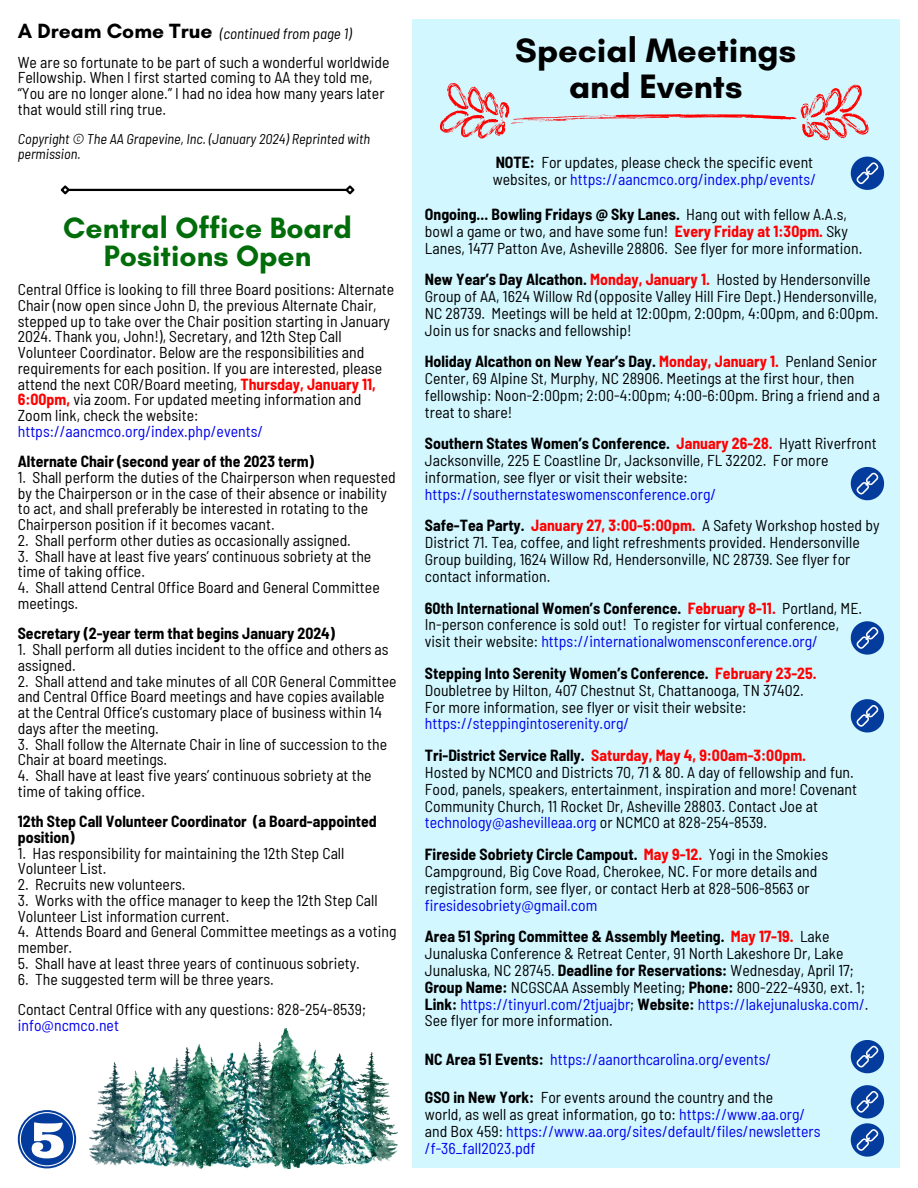
<style>
.page{position:relative;width:918px;height:1188px;background:#fff}
.page>*{position:absolute;margin:0;border:0;box-sizing:border-box;transform-origin:0 0}
.t1{font:700 34.5px/36px "Glacial Indifference";color:#000;text-align:center}
.t2{font:700 30px/28.2px "Glacial Indifference";color:#016d0a;text-align:center}
.t3{font:semi-condensed 15.75px/15.8px "Barlow";color:#000}
.t4{font:semi-condensed 15.75px/16.8px "Barlow";color:#00e}
.t5{font:700 semi-condensed 15.75px/31.5px "Barlow";color:#000}
.t6{font:italic semi-condensed 15px "Barlow";color:#000}
.t7{font:italic semi-condensed 14.25px/14.7px "Barlow";color:#000}
.s1{font-family:"Glacial Indifference";font-weight:700;font-style:normal;font-stretch:normal;font-size:21px}
.s2{font-weight:700;color:#f00}
.s3{font-weight:700}
.s4{color:#00e}
.s5{font-weight:700;color:#000}
.s6{color:#000}
.s7{font-weight:400;color:#00e}
.s8{color:#f00}
.s9{font-weight:400}
</style>
<div class="page">
<div style="left:412px;top:20px;width:487px;height:1148px;background:#d2f7ff"></div>
<svg style="left:440px;top:83px;width:429px;height:57px"></svg>
<svg style="left:18px;top:1110px;width:58px;height:58px"></svg>
<svg style="left:851px;top:157px;width:33px;height:33px"></svg>
<svg style="left:851px;top:467px;width:33px;height:33px"></svg>
<svg style="left:851px;top:621px;width:33px;height:34px"></svg>
<svg style="left:851px;top:1040px;width:33px;height:33px"></svg>
<svg style="left:851px;top:1085px;width:33px;height:72px"></svg>
<svg style="left:851px;top:699px;width:33px;height:33px"></svg>
<img style="left:198px;top:1029px;width:199px;height:139px">
<img style="left:90px;top:1045px;width:192px;height:124px">
<hr style="left:68px;top:189px;width:279px;height:2px;background:#000">
<svg style="left:60px;top:185px;width:12px;height:10px"></svg>
<svg style="left:343px;top:185px;width:12px;height:10px"></svg>
<p class="t6" style="left:18px;top:22px;width:335px"><span class="s1">A Dream Come True</span> (continued from page 1)</p>
<p class="t3" style="left:18px;top:53px;width:373px">We are so fortunate to be part of such a wonderful worldwide Fellowship. When I first started coming to AA they told me, “You are no longer alone.” I had no idea how many years later that would still ring true.</p>
<p class="t7" style="left:18px;top:131px;width:354px">Copyright © The AA Grapevine, Inc. (January 2024) Reprinted with permission.</p>
<h2 class="t2" style="left:63px;top:213px;width:290px">Central Office Board<br>Positions Open</h2>
<p class="t3" style="left:18px;top:280px;width:378px">Central Office is looking to fill three Board positions: Alternate Chair (now open since John D, the previous Alternate Chair, stepped up to take over the Chair position starting in January 2024. Thank you, John!), Secretary, and 12th Step Call Volunteer Coordinator. Below are the responsibilities and requirements for each position. If you are interested, please attend the next COR/Board meeting, <span class="s2">Thursday, January 11, 6:00pm,</span> via zoom. For updated meeting information and Zoom link, check the website:</p>
<p class="t4" style="left:18px;top:422px;width:247px">https://aancmco.org/index.php/events/</p>
<p class="t5" style="left:18px;top:445px;width:298px">Alternate Chair (second year of the 2023 term)</p>
<p class="t3" style="left:18px;top:468px;width:380px">1. Shall perform the duties of the Chairperson when requested by the Chairperson or in the case of their absence or inability to act, and shall preferably be interested in rotating to the Chairperson position if it becomes vacant.</p>
<p class="t3" style="left:18px;top:531px;width:335px">2. Shall perform other duties as occasionally assigned.</p>
<p class="t3" style="left:18px;top:547px;width:355px">3. Shall have at least five years’ continuous sobriety at the time of taking office.</p>
<p class="t3" style="left:18px;top:578px;width:363px">4. Shall attend Central Office Board and General Committee meetings.</p>
<p class="t5" style="left:18px;top:617px;width:319px">Secretary (2-year term that begins January 2024)</p>
<p class="t3" style="left:18px;top:640px;width:372px">1. Shall perform all duties incident to the office and others as assigned.</p>
<p class="t3" style="left:18px;top:672px;width:380px">2. Shall attend and take minutes of all COR General Committee and Central Office Board meetings and have copies available at the Central Office’s customary place of business within 14 days after the meeting.</p>
<p class="t3" style="left:18px;top:735px;width:371px">3. Shall follow the Alternate Chair in line of succession to the<br>Chair at board meetings.</p>
<p class="t3" style="left:18px;top:766px;width:355px">4. Shall have at least five years’ continuous sobriety at the time of taking office.</p>
<p class="t5" style="left:18px;top:813px;width:361px;line-height:15.8px">12th Step Call Volunteer Coordinator (a Board-appointed position)</p>
<p class="t3" style="left:18px;top:844px;width:328px">1. Has responsibility for maintaining the 12th Step Call<br>Volunteer List.</p>
<p class="t3" style="left:18px;top:875px;width:169px">2. Recruits new volunteers.</p>
<p class="t3" style="left:18px;top:891px;width:361px">3. Works with the office manager to keep the 12th Step Call<br>Volunteer List information current.</p>
<p class="t3" style="left:18px;top:923px;width:380px">4. Attends Board and General Committee meetings as a voting member.</p>
<p class="t3" style="left:18px;top:954px;width:344px">5. Shall have at least three years of continuous sobriety.</p>
<p class="t3" style="left:18px;top:963px;width:350px;line-height:30.3px">6. The suggested term will be three years.<br>Contact Central Office with any questions: 828-254-8539;</p>
<p class="t4" style="left:18px;top:1016px;width:103px">info@ncmco.net</p>
<h1 class="t1" style="left:515px;top:32px;width:282px">Special Meetings and Events</h1>
<p class="t3" style="left:493px;top:153px;width:325px;line-height:16.8px"><span class="s3">NOTE:</span> For updates, please check the specific event websites, or <span class="s4">https://aancmco.org/index.php/events/</span></p>
<p class="t3" style="left:425px;top:205px;width:439px;line-height:16.8px"><span class="s3">Ongoing... Bowling Fridays @ Sky Lanes.</span> Hang out with fellow A.A.s, bowl a game or two, and have some fun! <span class="s2">Every Friday at 1:30pm.</span> Sky<br>Lanes, 1477 Patton Ave, Asheville 28806. See flyer for more information.</p>
<p class="t3" style="left:425px;top:270px;width:455px;line-height:16.8px"><span class="s3">New Year’s Day Alcathon.</span> <span class="s2">Monday, January 1.</span> Hosted by Hendersonville Group of AA, 1624 Willow Rd (opposite Valley Hill Fire Dept.) Hendersonville, NC 28739. Meetings will be held at 12:00pm, 2:00pm, 4:00pm, and 6:00pm.<br>Join us for snacks and fellowship!</p>
<p class="t3" style="left:425px;top:352px;width:457px;line-height:16.8px"><span class="s3">Holiday Alcathon on New Year’s Day.</span> <span class="s2">Monday, January 1.</span> Penland Senior Center, 69 Alpine St, Murphy, NC 28906. Meetings at the first hour, then fellowship: Noon-2:00pm; 2:00-4:00pm; 4:00-6:00pm. Bring a friend and a treat to share!</p>
<p class="t3" style="left:425px;top:434px;width:453px;line-height:17px"><span class="s3">Southern States Women’s Conference.</span> <span class="s2">January 26-28.</span> Hyatt Riverfront<br>Jacksonville, 225 E Coastline Dr, Jacksonville, FL 32202. For more information, see flyer or visit their website:</p>
<p class="t4" style="left:425px;top:477px;width:456px;line-height:31.5px">https://southernstateswomensconference.org/<br><span class="s5">Safe-Tea Party.</span> <span class="s2">January 27, 3:00-5:00pm.</span> <span class="s6">A Safety Workshop hosted by</span></p>
<p class="t3" style="left:425px;top:533px;width:437px;line-height:16.8px">District 71. Tea, coffee, and light refreshments provided. Hendersonville<br>Group building, 1624 Willow Rd, Hendersonville, NC 28739. See flyer for contact information.</p>
<p class="t3" style="left:425px;top:598px;width:439px;line-height:16.8px"><span class="s3">60th International Women’s Conference.</span> <span class="s2">February 8-11.</span> Portland, ME.<br>In-person conference is sold out! To register for virtual conference, visit their website: <span class="s4">https://internationalwomensconference.org/</span></p>
<p class="t3" style="left:425px;top:664px;width:393px;line-height:16.8px"><span class="s3">Stepping Into Serenity Women’s Conference.</span> <span class="s2">February 23-25.<br></span>Doubletree by Hilton, 407 Chestnut St, Chattanooga, TN 37402.<br>For more information, see flyer or visit their website:</p>
<p class="t4" style="left:425px;top:707px;width:383px;line-height:31.5px">https://steppingintoserenity.org/<br><span class="s5">Tri-District Service Rally.</span> <span class="s2">Saturday, May 4, 9:00am-3:00pm.</span></p>
<p class="t3" style="left:425px;top:763px;width:434px;line-height:16.8px">Hosted by NCMCO and Districts 70, 71 &amp; 80. A day of fellowship and fun.<br>Food, panels, speakers, entertainment, inspiration and more! Covenant Community Church, 11 Rocket Dr, Asheville 28803. Contact Joe at <span class="s4">technology@ashevilleaa.org</span> or NCMCO at 828-254-8539.</p>
<p class="t3" style="left:425px;top:845px;width:405px;line-height:16.8px"><span class="s3">Fireside Sobriety Circle Campout.</span> <span class="s2">May 9-12.</span> Yogi in the Smokies<br>Campground, Big Cove Road, Cherokee, NC. For more details and registration form, see flyer, or contact Herb at 828-506-8563 or</p>
<p class="t5" style="left:425px;top:888px;width:406px"><span class="s7">firesidesobriety@gmail.com<br></span>Area 51 Spring Committee &amp; Assembly Meeting. <span class="s8">May 17-19.</span> <span class="s9">Lake</span></p>
<p class="t3" style="left:425px;top:944px;width:445px;line-height:16.8px">Junaluska Conference &amp; Retreat Center, 91 North Lakeshore Dr, Lake Junaluska, NC 28745. <span class="s3">Deadline for Reservations:</span> Wednesday, April 17; <span class="s3">Group Name:</span> NCGSCAA Assembly Meeting; <span class="s3">Phone:</span> 800-222-4930, ext. 1; <span class="s3">Link:</span> <span class="s4">https://tinyurl.com/2tjuajbr</span>; <span class="s3">Website:</span> <span class="s4">https://lakejunaluska.com/</span>.<br>See flyer for more information.</p>
<p class="t4" style="left:425px;top:1049px;width:348px"><span class="s5">NC Area 51 Events:</span> https://aanorthcarolina.org/events/</p>
<p class="t4" style="left:425px;top:1088px;width:397px"><span class="s5">GSO in New York:</span> <span class="s6">For events around the country and the<br>world, as well as great information, go to:</span> https://www.aa.org/ <span class="s6">and Box 459:</span> https://www.aa.org/sites/default/files/newsletters /f-36_fall2023.pdf</p>
</div>
